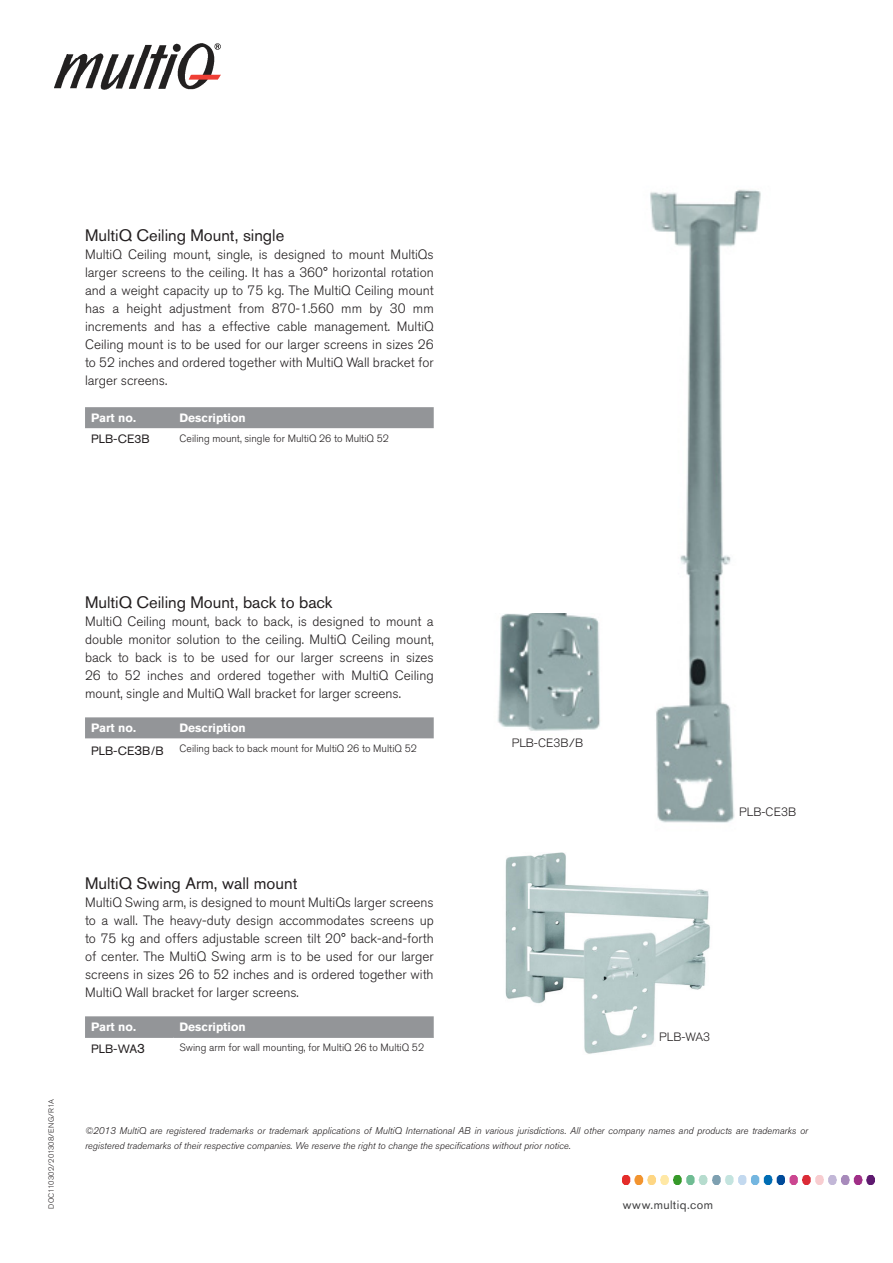
<style>
.page{position:relative;width:893px;height:1263px;background:#fff}
.page>*{position:absolute;margin:0;border:0;box-sizing:border-box;transform-origin:0 0}
.Body{font:16.5px "Akzidenz Grotesk BE";color:#231f20}
.Body-2{font:300 13.5px/18px "Akzidenz Grotesk BE";color:#231f20;text-align:justify}
.Technical_headline{font:700 12px "Akzidenz Grotesk BE";color:#fff}
.Technical_subheadlin{font:12px "Akzidenz Grotesk BE";color:#231f20}
.Body-3{font:300 12px "Akzidenz Grotesk BE";color:#231f20}
.t1{font:12px "Akzidenz Grotesk BE";letter-spacing:.035em;color:#3e3e3f}
.Technical_body{font:300 10.5px "Akzidenz Grotesk BE";color:#231f20}
.t2{font:italic 300 9.75px/15px "Akzidenz Grotesk BE";color:#231f20}
.Document_number{font:300 7.5px "Akzidenz Grotesk BE";letter-spacing:.025em;color:#231f20}
.s1{font-size:13.5px}
</style>
<div class="page">
<img style="left:54px;top:43px;width:166px;height:47px">
<img style="left:623px;top:1176px;width:251px;height:8px">
<div style="left:85px;top:407px;width:349px;height:21px;background:#939598"></div>
<img style="left:650px;top:189px;width:111px;height:634px">
<img style="left:497px;top:613px;width:103px;height:118px">
<div style="left:85px;top:717px;width:349px;height:21px;background:#939598"></div>
<div style="left:85px;top:1016px;width:349px;height:21px;background:#939598"></div>
<hr style="left:85px;top:1037px;width:89px;height:1px;background:#939598">
<hr style="left:174px;top:1037px;width:260px;height:1px;background:#939598">
<img style="left:505px;top:852px;width:205px;height:202px">
<p class="Body" style="left:85px;top:225px;width:201px">MultiQ Ceiling Mount, single</p>
<p class="Body-2" style="left:85px;top:246px;width:350px">MultiQ Ceiling mount, single, is designed to mount MultiQs larger screens to the ceiling. It has a 360° horizontal rotation and a weight capacity up to 75 kg. The MultiQ Ceiling mount has a height adjustment from 870-1.560 mm by 30 mm increments and has a effective cable management. MultiQ Ceiling mount is to be used for our larger screens in sizes 26 to 52 inches and ordered together with MultiQ Wall bracket for larger screens.</p>
<p class="Technical_headline" style="left:91px;top:411px;width:47px">Part no.</p>
<p class="Technical_headline" style="left:180px;top:411px;width:68px">Description</p>
<p class="Technical_subheadlin" style="left:91px;top:432px;width:60px">PLB-CE3B</p>
<p class="Technical_body" style="left:180px;top:432px;width:211px">Ceiling mount, single for MultiQ 26 to MultiQ 52</p>
<p class="Document_number" style="left:47px;top:1208px;width:111px;rotate:-90deg">DOC110302/201308/ENG/R1A</p>
<p class="Body" style="left:85px;top:593px;width:249px">MultiQ Ceiling Mount, back to back</p>
<p class="Body-2" style="left:85px;top:613px;width:350px">MultiQ Ceiling mount, back to back, is designed to mount a double monitor solution to the ceiling. MultiQ Ceiling mount, back to back is to be used for our larger screens in sizes 26 to 52 inches and ordered together with MultiQ Ceiling mount, single and MultiQ Wall bracket for larger screens.</p>
<p class="Technical_headline" style="left:91px;top:721px;width:47px">Part no.</p>
<p class="Technical_headline" style="left:180px;top:721px;width:68px">Description</p>
<p class="Technical_subheadlin" style="left:91px;top:743px;width:74px">PLB-CE<span class="s1">3</span>B/B</p>
<p class="Technical_body" style="left:180px;top:743px;width:239px">Ceiling back to back mount for MultiQ 26 to MultiQ 52</p>
<p class="Body" style="left:85px;top:874px;width:214px">MultiQ Swing Arm, wall mount</p>
<p class="Body-2" style="left:85px;top:894px;width:350px">MultiQ Swing arm, is designed to mount MultiQs larger screens to a wall. The heavy-duty design accommodates screens up to 75 kg and offers adjustable screen tilt 20° back-and-forth of center. The MultiQ Swing arm is to be used for our larger screens in sizes 26 to 52 inches and is ordered together with MultiQ Wall bracket for larger screens.</p>
<p class="Technical_headline" style="left:91px;top:1020px;width:47px">Part no.</p>
<p class="Technical_headline" style="left:180px;top:1020px;width:68px">Description</p>
<p class="Technical_subheadlin" style="left:91px;top:1042px;width:56px">PLB-WA<span class="s1">3</span></p>
<p class="Technical_body" style="left:180px;top:1042px;width:246px">Swing arm for wall mounting, for MultiQ 26 to MultiQ 52</p>
<p class="Body-3" style="left:512px;top:736px;width:73px">PLB-CE3B/B</p>
<p class="Body-3" style="left:739px;top:805px;width:58px">PLB-CE3B</p>
<p class="Body-3" style="left:659px;top:1030px;width:53px">PLB-WA3</p>
<p class="t2" style="left:85px;top:1123px;width:724px">©2013 MultiQ are registered trademarks or trademark applications of MultiQ International AB in various jurisdictions. All other company names and products are trademarks or registered trademarks of their respective companies. We reserve the right to change the specifications without prior notice.</p>
<p class="t1" style="left:623px;top:1197px;width:92px">www.multiq.com</p>
</div>
